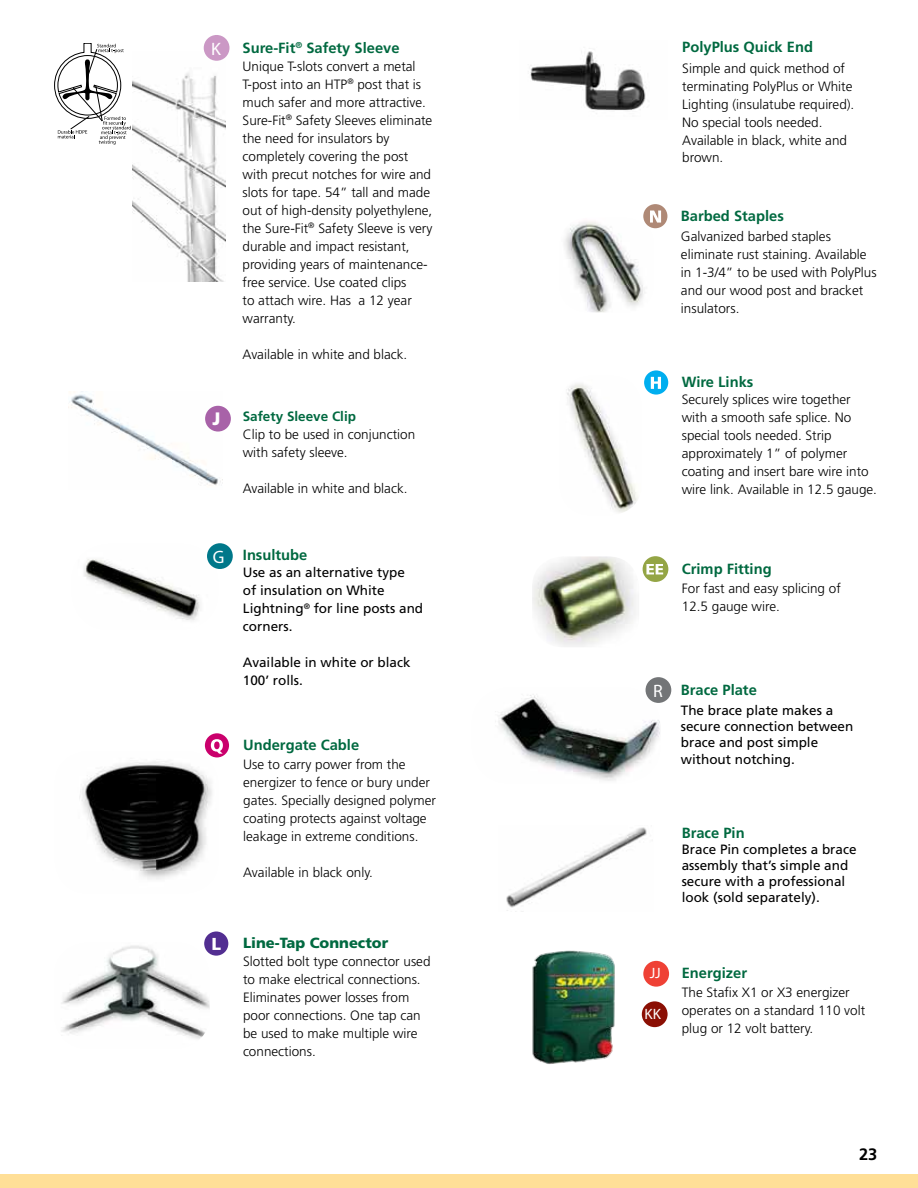
<style>
.page{position:relative;width:918px;height:1188px;background:#fff}
.page>*{position:absolute;margin:0;border:0;box-sizing:border-box;transform-origin:0 0}
.t1{font:18px "Myriad Pro";color:#fff}
.t2{font:700 16.5px "Frutiger";color:#000}
.t3{font:15px "Myriad Pro";color:#fff}
.t4{font:700 14.7px "Frutiger";color:#006940}
.t5{font:900 14.7px "Frutiger";color:#006940}
.t6{font:300 13.5px/18px "Frutiger";color:#000}
.t7{font:13.5px/16.2px "Frutiger";color:#000}
.s1{font-weight:900;font-size:18px;color:#fff}
.s2{font-weight:700;color:#006940}
.s3{font-family:"Myriad Pro";font-weight:400;font-size:18px;color:#fff}
</style>
<div class="page">
<img style="left:84px;top:544px;width:132px;height:76px">
<div style="left:207px;top:543px;width:26px;height:26px;background:#00788a;border-radius:50%"></div>
<div style="left:0;top:1174px;width:918px;height:14px;background:#ffdf97"></div>
<img style="left:61px;top:945px;width:149px;height:94px">
<div style="left:204px;top:931px;width:24px;height:25px;background:#522e91;border-radius:50%"></div>
<svg style="left:212px;top:938px;width:9px;height:12px"></svg>
<img style="left:79px;top:751px;width:140px;height:129px">
<div style="left:205px;top:733px;width:24px;height:24px;background:#ca006c;border-radius:50%"></div>
<svg style="left:211px;top:739px;width:12px;height:15px"></svg>
<img style="left:532px;top:950px;width:83px;height:114px">
<div style="left:643px;top:961px;width:26px;height:26px;background:#ef4135;border-radius:50%"></div>
<div style="left:642px;top:1001px;width:26px;height:26px;background:#8b0f04;border-radius:50%"></div>
<img style="left:133px;top:52px;width:92px;height:230px">
<div style="left:204px;top:35px;width:26px;height:26px;background:#cb98c5;border-radius:50%"></div>
<svg style="left:54px;top:43px;width:77px;height:102px"></svg>
<img style="left:498px;top:687px;width:162px;height:94px">
<div style="left:646px;top:677px;width:25px;height:26px;background:#737577;border-radius:50%"></div>
<img style="left:506px;top:827px;width:141px;height:84px">
<img style="left:567px;top:384px;width:71px;height:129px">
<div style="left:644px;top:370px;width:24px;height:25px;background:#00aeef;border-radius:50%"></div>
<svg style="left:651px;top:377px;width:10px;height:12px"></svg>
<img style="left:564px;top:219px;width:90px;height:93px">
<div style="left:643px;top:204px;width:24px;height:24px;background:#af8976;border-radius:50%"></div>
<svg style="left:650px;top:211px;width:11px;height:12px"></svg>
<img style="left:532px;top:556px;width:104px;height:91px">
<div style="left:643px;top:556px;width:25px;height:26px;background:#94a545;border-radius:50%"></div>
<svg style="left:646px;top:564px;width:17px;height:10px"></svg>
<img style="left:530px;top:51px;width:117px;height:60px">
<img style="left:69px;top:394px;width:154px;height:92px">
<div style="left:205px;top:406px;width:26px;height:26px;background:#a862a8;border-radius:50%"></div>
<h1 class="t1" style="left:211px;top:38px;width:11px">K</h1>
<p class="t4" style="left:243px;top:39px;width:158px">Sure-Fit<sup>®</sup> Safety Sleeve</p>
<p class="t6" style="left:243px;top:57px;width:191px">Unique T-slots convert a metal<br>T-post into an HTP<sup>®</sup> post that is much safer and more attractive.<br>Sure-Fit<sup>®</sup> Safety Sleeves eliminate the need for insulators by completely covering the post with precut notches for wire and slots for tape. 54” tall and made out of high-density polyethylene, the Sure-Fit<sup>®</sup> Safety Sleeve is very durable and impact resistant, providing years of maintenance&shy;free service. Use coated clips<br>to attach wire. Has a 12 year warranty.</p>
<p class="t6" style="left:243px;top:345px;width:166px">Available in white and black.</p>
<p class="t6" style="left:243px;top:407px;width:174px;text-indent:-30px"><span class="s1">J</span> <span class="s2">Safety Sleeve Clip<br></span>Clip to be used in conjunction with safety sleeve.</p>
<p class="t6" style="left:243px;top:479px;width:166px">Available in white and black.</p>
<h1 class="t1" style="left:213px;top:546px;width:13px">G</h1>
<p class="t4" style="left:243px;top:546px;width:66px">Insultube</p>
<p class="t7" style="left:243px;top:564px;width:182px;line-height:18px">Use as an alternative type<br>of insulation on White<br>Lightning<sup>®</sup> for line posts and corners.</p>
<p class="t7" style="left:243px;top:654px;width:169px;line-height:18px">Available in white or black<br>100’ rolls.</p>
<p class="t4" style="left:243px;top:736px;width:117px">Undergate Cable</p>
<p class="t6" style="left:243px;top:755px;width:194px">Use to carry power from the energizer to fence or bury under gates. Specially designed polymer coating protects against voltage leakage in extreme conditions.</p>
<p class="t6" style="left:243px;top:863px;width:131px">Available in black only.</p>
<p class="t5" style="left:243px;top:934px;width:147px">Line-Tap Connector</p>
<p class="t6" style="left:243px;top:953px;width:189px">Slotted bolt type connector used to make electrical connections.<br>Eliminates power losses from poor connections. One tap can be used to make multiple wire connections.</p>
<p class="t4" style="left:682px;top:38px;width:132px">PolyPlus Quick End</p>
<p class="t6" style="left:682px;top:59px;width:174px">Simple and quick method of terminating PolyPlus or White<br>Lighting (insulatube required).<br>No special tools needed.<br>Available in black, white and brown.</p>
<p class="t4" style="left:681px;top:207px;width:104px">Barbed Staples</p>
<p class="t6" style="left:681px;top:228px;width:197px">Galvanized barbed staples eliminate rust staining. Available in 1-3/4” to be used with PolyPlus and our wood post and bracket insulators.</p>
<p class="t4" style="left:682px;top:373px;width:73px">Wire Links</p>
<p class="t6" style="left:682px;top:391px;width:197px">Securely splices wire together with a smooth safe splice. No special tools needed. Strip approximately 1” of polymer coating and insert bare wire into wire link. Available in 12.5 gauge.</p>
<p class="t4" style="left:682px;top:561px;width:91px">Crimp Fitting</p>
<p class="t6" style="left:682px;top:580px;width:161px">For fast and easy splicing of<br>12.5 gauge wire.</p>
<p class="t4" style="left:653px;top:682px;width:105px"><span class="s3">R</span> Brace Plate</p>
<p class="t7" style="left:681px;top:702px;width:174px">The brace plate makes a secure connection between brace and post simple without notching.</p>
<p class="t4" style="left:682px;top:824px;width:64px">Brace Pin</p>
<p class="t7" style="left:682px;top:841px;width:176px">Brace Pin completes a brace assembly that’s simple and secure with a professional look (sold separately).</p>
<p class="t3" style="left:650px;top:964px;width:13px">JJ</p>
<p class="t3" style="left:645px;top:1004px;width:18px">KK</p>
<p class="t4" style="left:682px;top:965px;width:67px">Energizer</p>
<p class="t6" style="left:682px;top:984px;width:185px">The Stafix X1 or X3 energizer operates on a standard 110 volt plug or 12 volt battery.</p>
<p class="t2" style="left:859px;top:1144px;width:20px">23</p>
</div>
